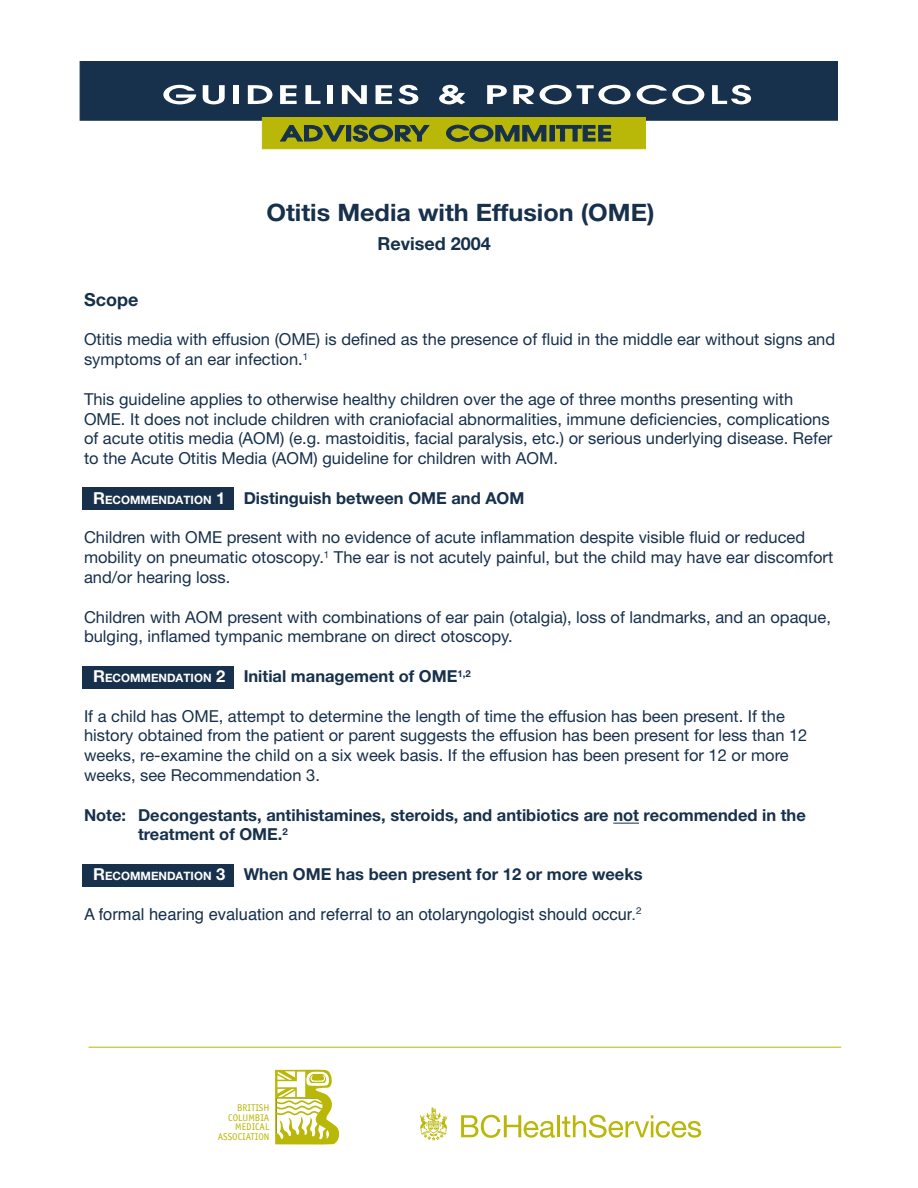
<style>
.page{position:relative;width:918px;height:1188px;background:#fff}
.page>*{position:absolute;margin:0;border:0;box-sizing:border-box;transform-origin:0 0}
.t1{font:700 24px "Helvetica Neue";color:#17304b;scale:1.05 1}
.t2{font:700 18px "Helvetica Neue";color:#17304b}
.body{font:16.5px/19.8px "Helvetica Neue";color:#17304b}
.body-2{font:700 16.5px "Helvetica Neue";color:#17304b}
.body-3{font:16.5px "Helvetica";color:#17304b}
.t3{font:9.75px/9.8px "Officina Sans";color:#b9b707;text-align:right}
.s1{color:#fff}
.s2{font-size:11.55px;color:#fff}
</style>
<div class="page">
<div style="left:82px;top:864px;width:152px;height:23px;background:#17304b"></div>
<div style="left:82px;top:487px;width:152px;height:23px;background:#17304b"></div>
<div style="left:82px;top:666px;width:152px;height:23px;background:#17304b"></div>
<hr style="left:88px;top:1047px;width:753px;height:1px;background:#b9b707">
<div style="left:79px;top:61px;width:759px;height:60px;background:#17304b"></div>
<svg style="left:163px;top:85px;width:33px;height:19px"></svg>
<svg style="left:203px;top:85px;width:22px;height:19px"></svg>
<div style="left:233px;top:85px;width:6px;height:19px;background:#fff"></div>
<svg style="left:248px;top:85px;width:24px;height:19px"></svg>
<svg style="left:280px;top:85px;width:17px;height:19px"></svg>
<svg style="left:305px;top:85px;width:16px;height:19px"></svg>
<div style="left:327px;top:85px;width:6px;height:19px;background:#fff"></div>
<svg style="left:342px;top:85px;width:25px;height:19px"></svg>
<svg style="left:376px;top:85px;width:16px;height:19px"></svg>
<svg style="left:398px;top:85px;width:20px;height:19px"></svg>
<svg style="left:439px;top:85px;width:26px;height:19px"></svg>
<svg style="left:487px;top:85px;width:20px;height:19px"></svg>
<svg style="left:513px;top:85px;width:21px;height:19px"></svg>
<svg style="left:540px;top:85px;width:91px;height:19px"></svg>
<svg style="left:637px;top:85px;width:67px;height:19px"></svg>
<svg style="left:712px;top:85px;width:39px;height:19px"></svg>
<svg style="left:262px;top:117px;width:384px;height:32px;background:#919518"></svg>
<svg style="left:613px;top:823px;width:26px;height:1px"></svg>
<svg style="left:275px;top:1070px;width:64px;height:74px"></svg>
<svg style="left:420px;top:1107px;width:27px;height:34px"></svg>
<svg style="left:461px;top:1115px;width:94px;height:23px"></svg>
<hr style="left:557px;top:1115px;width:3px;height:22px;background:#b9b707">
<svg style="left:562px;top:1115px;width:139px;height:23px"></svg>
<p class="t1" style="left:266px;top:198px;width:371px">Otitis Media with Effusion (OME)</p>
<p class="t2" style="left:378px;top:232px;width:115px">Revised 2004</p>
<p class="t2" style="left:84px;top:288px;width:56px">Scope</p>
<p class="body" style="left:84px;top:329px;width:753px">Otitis media with effusion (OME) is defined as the presence of fluid in the middle ear without signs and symptoms of an ear infection.<sup>1</sup></p>
<p class="body" style="left:84px;top:389px;width:750px">This guideline applies to otherwise healthy children over the age of three months presenting with OME. It does not include children with craniofacial abnormalities, immune deficiencies, complications of acute otitis media (AOM) (e.g. mastoiditis, facial paralysis, etc.) or serious underlying disease. Refer to the Acute Otitis Media (AOM) guideline for children with AOM.</p>
<p class="body-2" style="left:93px;top:488px;width:433px"><span class="s1">R</span><span class="s2">ECOMMENDATION</span> <span class="s1">1</span> Distinguish between OME and AOM</p>
<p class="body" style="left:84px;top:527px;width:751px">Children with OME present with no evidence of acute inflammation despite visible fluid or reduced mobility on pneumatic otoscopy.<sup>1</sup> The ear is not acutely painful, but the child may have ear discomfort and/or hearing loss.</p>
<p class="body" style="left:84px;top:607px;width:748px">Children with AOM present with combinations of ear pain (otalgia), loss of landmarks, and an opaque, bulging, inflamed tympanic membrane on direct otoscopy.</p>
<p class="body-2" style="left:93px;top:666px;width:379px"><span class="s1">R</span><span class="s2">ECOMMENDATION</span> <span class="s1">2</span> Initial management of OME<sup>1,2</sup></p>
<p class="body" style="left:84px;top:706px;width:725px">If a child has OME, attempt to determine the length of time the effusion has been present. If the history obtained from the patient or parent suggests the effusion has been present for less than 12 weeks, re-examine the child on a six week basis. If the effusion has been present for 12 or more weeks, see Recommendation 3.</p>
<p class="body-2" style="left:84px;top:805px;width:723px">Note: Decongestants, antihistamines, steroids, and antibiotics are not recommended in the</p>
<p class="body-2" style="left:138px;top:824px;width:151px">treatment of OME.<sup>2</sup></p>
<p class="body-2" style="left:93px;top:864px;width:551px"><span class="s1">R</span><span class="s2">ECOMMENDATION</span> <span class="s1">3</span> When OME has been present for 12 or more weeks</p>
<p class="body-3" style="left:84px;top:903px;width:559px">A formal hearing evaluation and referral to an otolaryngologist should occur.<sup>2</sup></p>
<p class="t3" style="left:218px;top:1103px;width:53px">BRITISH<br>COLUMBIA<br>MEDICAL<br>ASSOCIATION</p>
</div>
